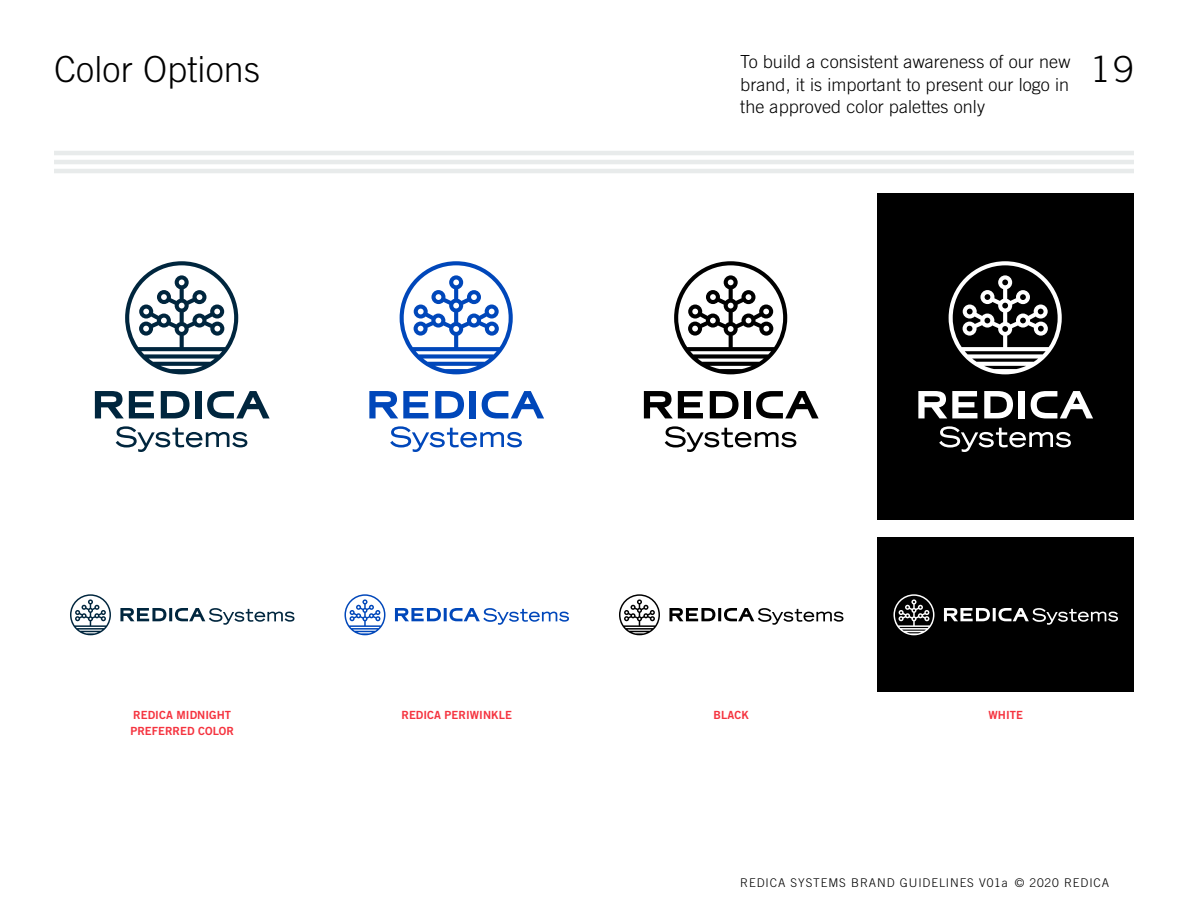
<style>
.page{position:relative;width:1188px;height:918px;background:#fff}
.page>*{position:absolute;margin:0;border:0;box-sizing:border-box;transform-origin:0 0}
.t1{font:300 36px "Trade Gothic";letter-spacing:.005em;color:#000}
.t2{font:300 18px/22.5px "Trade Gothic";letter-spacing:.005em;color:#000;text-align:justify}
.t3{font:300 12px "Trade Gothic";letter-spacing:.075em;color:#000}
.t4{font:11.25px/16.5px "Trade Gothic Bold Two";letter-spacing:.005em;color:#f5333f}
</style>
<div class="page">
<hr style="left:54px;top:151px;width:1080px;height:4px;background:#e8ebeb">
<hr style="left:54px;top:160px;width:1080px;height:4px;background:#e8ebeb">
<hr style="left:54px;top:169px;width:1080px;height:4px;background:#e8ebeb">
<div style="left:744px;top:391px;width:6px;height:27px;background:#000"></div>
<svg style="left:644px;top:391px;width:59px;height:27px"></svg>
<svg style="left:710px;top:391px;width:29px;height:27px"></svg>
<svg style="left:756px;top:391px;width:63px;height:27px"></svg>
<svg style="left:665px;top:426px;width:131px;height:26px"></svg>
<svg style="left:674px;top:261px;width:113px;height:113px"></svg>
<svg style="left:619px;top:594px;width:41px;height:41px"></svg>
<svg style="left:669px;top:608px;width:175px;height:17px"></svg>
<svg style="left:70px;top:594px;width:41px;height:41px"></svg>
<svg style="left:120px;top:608px;width:175px;height:17px"></svg>
<svg style="left:344px;top:594px;width:41px;height:41px"></svg>
<svg style="left:395px;top:608px;width:174px;height:17px"></svg>
<div style="left:878px;top:538px;width:256px;height:154px;background:#000"></div>
<svg style="left:893px;top:594px;width:41px;height:41px"></svg>
<svg style="left:944px;top:608px;width:174px;height:17px"></svg>
<div style="left:470px;top:391px;width:6px;height:27px;background:#0047ba"></div>
<svg style="left:369px;top:391px;width:59px;height:27px"></svg>
<svg style="left:435px;top:391px;width:29px;height:27px"></svg>
<svg style="left:482px;top:391px;width:62px;height:27px"></svg>
<svg style="left:390px;top:426px;width:132px;height:26px"></svg>
<svg style="left:400px;top:261px;width:113px;height:113px"></svg>
<div style="left:195px;top:391px;width:6px;height:27px;background:#00263e"></div>
<svg style="left:95px;top:391px;width:59px;height:27px"></svg>
<svg style="left:161px;top:391px;width:29px;height:27px"></svg>
<svg style="left:207px;top:391px;width:63px;height:27px"></svg>
<svg style="left:116px;top:426px;width:131px;height:26px"></svg>
<svg style="left:125px;top:261px;width:113px;height:113px"></svg>
<div style="left:878px;top:194px;width:256px;height:326px;background:#000"></div>
<div style="left:1019px;top:391px;width:6px;height:27px;background:#fff"></div>
<svg style="left:918px;top:391px;width:59px;height:27px"></svg>
<svg style="left:984px;top:391px;width:29px;height:27px"></svg>
<svg style="left:1031px;top:391px;width:62px;height:27px"></svg>
<svg style="left:939px;top:426px;width:132px;height:26px"></svg>
<svg style="left:949px;top:261px;width:113px;height:113px"></svg>
<h1 class="t1" style="left:54px;top:48px;width:208px">Color Options</h1>
<p class="t2" style="left:740px;top:50px;width:332px">To build a consistent awareness of our new brand, it is important to present our logo in the approved color palettes only</p>
<h1 class="t1" style="left:1090px;top:48px;width:45px">19</h1>
<p class="t4" style="left:130px;top:707px;width:105px">REDICA MIDNIGHT<br>PREFERRED COLOR</p>
<p class="t4" style="left:401px;top:707px;width:112px">REDICA PERIWINKLE</p>
<p class="t4" style="left:714px;top:707px;width:37px">BLACK</p>
<p class="t4" style="left:988px;top:707px;width:36px">WHITE</p>
<p class="t3" style="left:740px;top:876px;width:370px">REDICA SYSTEMS BRAND GUIDELINES V01a © 2020 REDICA</p>
</div>
